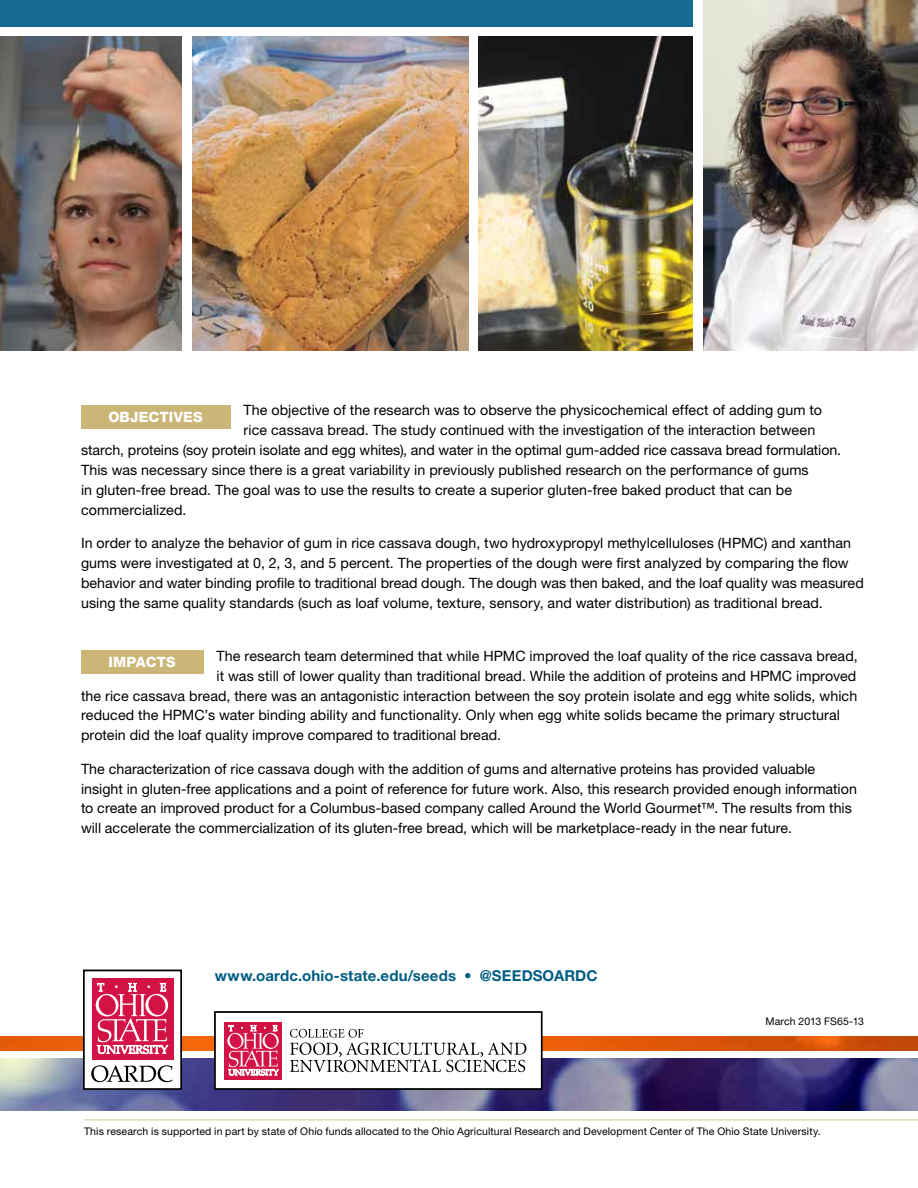
<style>
.page{position:relative;width:918px;height:1188px;background:#fff}
.page>*{position:absolute;margin:0;border:0;box-sizing:border-box;transform-origin:0 0}
.t1{font:700 15px "Helvetica Neue LT Std";letter-spacing:.01em;color:#005d83}
.t2{font:14.25px/20px "Helvetica Neue LT Std";letter-spacing:.005em;color:#000}
.t3{font:800 14.25px "Helvetica Neue LT Std";letter-spacing:.015em;color:#fff}
.t4{font:10.5px "Helvetica Neue LT Std";letter-spacing:.015em;color:#000}
</style>
<div class="page">
<img style="left:0;top:1059px;width:918px;height:51px">
<img style="left:0;top:1037px;width:918px;height:13px">
<img style="left:0;top:37px;width:182px;height:314px">
<img style="left:192px;top:37px;width:277px;height:314px">
<img style="left:479px;top:37px;width:213px;height:314px">
<hr style="left:84px;top:1119px;width:834px;height:1px;background:#dfd0a6">
<div style="left:84px;top:970px;width:97px;height:119px;background:#fff"></div>
<div style="left:92px;top:978px;width:81px;height:82px;background:#d31245"></div>
<svg style="left:96px;top:983px;width:72px;height:71px"></svg>
<svg style="left:91px;top:1065px;width:82px;height:17px"></svg>
<div style="left:215px;top:1012px;width:327px;height:77px;background:#fff"></div>
<div style="left:224px;top:1022px;width:58px;height:58px;background:#d31245"></div>
<svg style="left:227px;top:1025px;width:52px;height:50px"></svg>
<svg style="left:290px;top:1029px;width:236px;height:43px"></svg>
<div style="left:0;top:0;width:692px;height:27px;background:#176b90"></div>
<div style="left:83px;top:970px;width:99px;height:120px;border:2px solid #000"></div>
<div style="left:214px;top:1011px;width:328px;height:79px;border:2px solid #000"></div>
<div style="left:81px;top:650px;width:122px;height:24px;background:#cbb677"></div>
<div style="left:81px;top:405px;width:149px;height:24px;background:#cbb677"></div>
<img style="left:703px;top:0;width:215px;height:351px">
<p class="t2" style="left:244px;top:400px;width:580px">The objective of the research was to observe the physicochemical effect of adding gum to</p>
<p class="t2" style="left:244px;top:420px;width:573px">rice cassava bread. The study continued with the investigation of the interaction between</p>
<p class="t2" style="left:81px;top:440px;width:762px">starch, proteins (soy protein isolate and egg whites), and water in the optimal gum-added rice cassava bread formulation.</p>
<p class="t2" style="left:81px;top:460px;width:729px">This was necessary since there is a great variability in previously published research on the performance of gums</p>
<p class="t2" style="left:81px;top:479px;width:713px">in gluten-free bread. The goal was to use the results to create a superior gluten-free baked product that can be</p>
<p class="t2" style="left:81px;top:499px;width:107px">commercialized.</p>
<p class="t2" style="left:81px;top:533px;width:784px">In order to analyze the behavior of gum in rice cassava dough, two hydroxypropyl methylcelluloses (HPMC) and xanthan gums were investigated at 0, 2, 3, and 5 percent. The properties of the dough were first analyzed by comparing the flow behavior and water binding profile to traditional bread dough. The dough was then baked, and the loaf quality was measured using the same quality standards (such as loaf volume, texture, sensory, and water distribution) as traditional bread.</p>
<p class="t2" style="left:217px;top:646px;width:643px">The research team determined that while HPMC improved the loaf quality of the rice cassava bread,</p>
<p class="t2" style="left:217px;top:665px;width:641px">it was still of lower quality than traditional bread. While the addition of proteins and HPMC improved</p>
<p class="t2" style="left:81px;top:685px;width:778px">the rice cassava bread, there was an antagonistic interaction between the soy protein isolate and egg white solids, which</p>
<p class="t2" style="left:81px;top:705px;width:761px">reduced the HPMC’s water binding ability and functionality. Only when egg white solids became the primary structural</p>
<p class="t2" style="left:81px;top:725px;width:421px">protein did the loaf quality improve compared to traditional bread.</p>
<p class="t2" style="left:81px;top:758px;width:777px">The characterization of rice cassava dough with the addition of gums and alternative proteins has provided valuable insight in gluten-free applications and a point of reference for future work. Also, this research provided enough information to create an improved product for a Columbus-based company called Around the World Gourmet™. The results from this will accelerate the commercialization of its gluten-free bread, which will be marketplace-ready in the near future.</p>
<p class="t3" style="left:108px;top:408px;width:96px">OBJECTIVES</p>
<p class="t3" style="left:108px;top:654px;width:69px">IMPACTS</p>
<p class="t1" style="left:215px;top:966px;width:384px">www.oardc.ohio-state.edu/seeds • @SEEDSOARDC</p>
<p class="t4" style="left:765px;top:1015px;width:100px">March 2013 FS65-13</p>
<p class="t4" style="left:84px;top:1125px;width:738px">This research is supported in part by state of Ohio funds allocated to the Ohio Agricultural Research and Development Center of The Ohio State University.</p>
</div>
